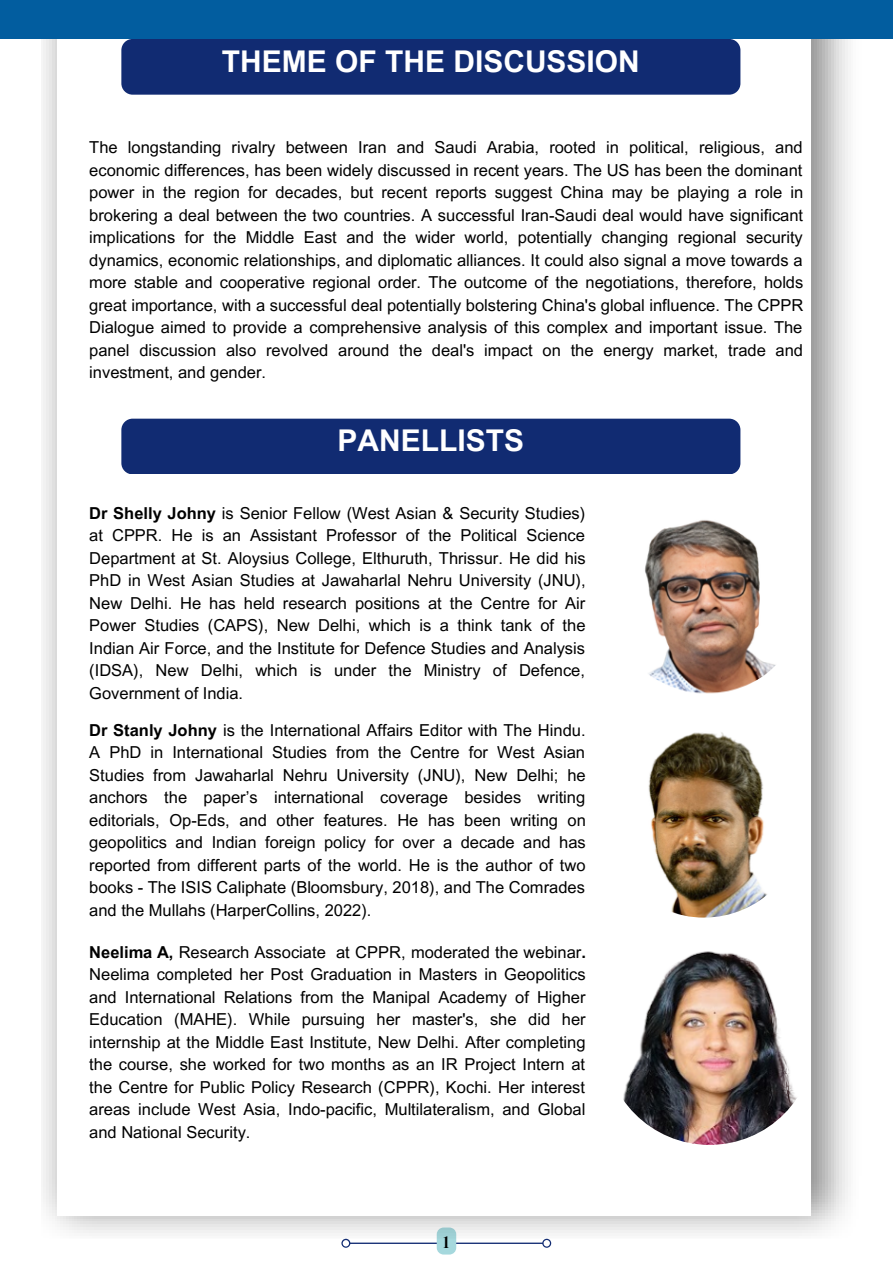
<style>
.page{position:relative;width:893px;height:1264px;background:#fff}
.page>*{position:absolute;margin:0;border:0;box-sizing:border-box;transform-origin:0 0}
.t1{font:700 30px "Arial MT Pro";color:#fff}
.t2{font:16.5px/22.5px "Arial MT Pro";color:#000;text-align:justify}
.t3{font:700 16.5px "Roxborough CF";color:#000}
.s1{font-weight:700}
</style>
<div class="page">
<svg style="left:341px;top:1238px;width:210px;height:16px"></svg>
<img style="left:43px;top:39px;width:805px;height:1199px">
<div style="left:0;top:0;width:892px;height:39px;background:#025d9f"></div>
<p class="t1" style="left:222px;top:50px;width:419px">THEME OF THE DISCUSSION</p>
<p class="t2" style="left:89px;top:138px;width:715px">The longstanding rivalry between Iran and Saudi Arabia, rooted in political, religious, and economic differences, has been widely discussed in recent years. The US has been the dominant power in the region for decades, but recent reports suggest China may be playing a role in brokering a deal between the two countries. A successful Iran-Saudi deal would have significant implications for the Middle East and the wider world, potentially changing regional security dynamics, economic relationships, and diplomatic alliances. It could also signal a move towards a more stable and cooperative regional order. The outcome of the negotiations, therefore, holds great importance, with a successful deal potentially bolstering China's global influence. The CPPR Dialogue aimed to provide a comprehensive analysis of this complex and important issue. The panel discussion also revolved around the deal's impact on the energy market, trade and investment, and gender.</p>
<p class="t1" style="left:337px;top:429px;width:188px">PANELLISTS</p>
<p class="t2" style="left:89px;top:504px;width:498px"><span class="s1">Dr Shelly Johny</span> is Senior Fellow (West Asian &amp; Security Studies) at CPPR. He is an Assistant Professor of the Political Science Department at St. Aloysius College, Elthuruth, Thrissur. He did his PhD in West Asian Studies at Jawaharlal Nehru University (JNU), New Delhi. He has held research positions at the Centre for Air Power Studies (CAPS), New Delhi, which is a think tank of the Indian Air Force, and the Institute for Defence Studies and Analysis (IDSA), New Delhi, which is under the Ministry of Defence, Government of India.</p>
<p class="t2" style="left:89px;top:721px;width:498px"><span class="s1">Dr Stanly Johny</span> is the International Affairs Editor with The Hindu.<br>A PhD in International Studies from the Centre for West Asian Studies from Jawaharlal Nehru University (JNU), New Delhi; he anchors the paper’s international coverage besides writing editorials, Op-Eds, and other features. He has been writing on geopolitics and Indian foreign policy for over a decade and has reported from different parts of the world. He is the author of two books - The ISIS Caliphate (Bloomsbury, 2018), and The Comrades and the Mullahs (HarperCollins, 2022).</p>
<p class="t2" style="left:89px;top:942px;width:498px"><span class="s1">Neelima A,</span> Research Associate at CPPR, moderated the webinar<span class="s1">.<br></span>Neelima completed her Post Graduation in Masters in Geopolitics and International Relations from the Manipal Academy of Higher Education (MAHE). While pursuing her master's, she did her internship at the Middle East Institute, New Delhi. After completing the course, she worked for two months as an IR Project Intern at the Centre for Public Policy Research (CPPR), Kochi. Her interest areas include West Asia, Indo-pacific, Multilateralism, and Global and National Security.</p>
<p class="t3" style="left:443px;top:1231px;width:7px">1</p>
</div>
